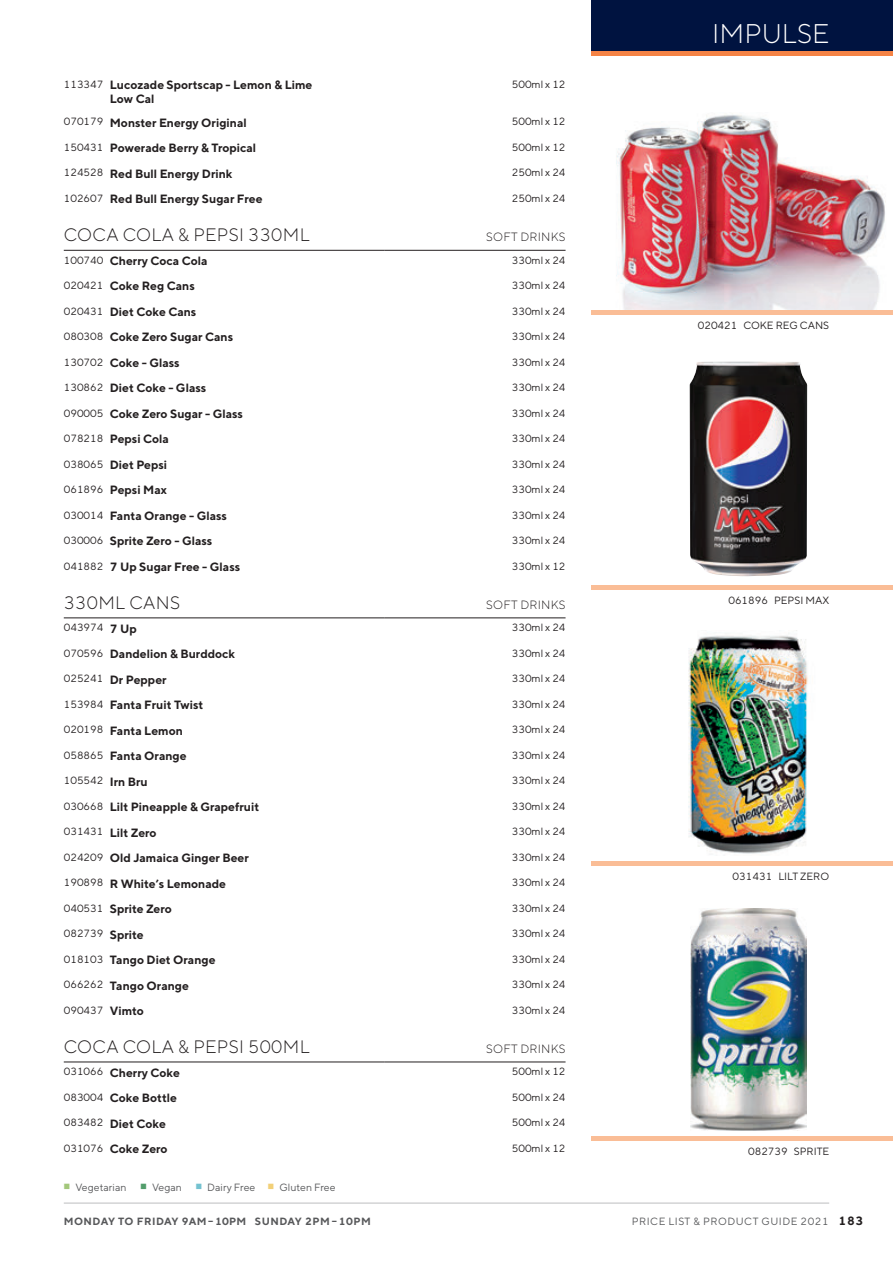
<style>
.page{position:relative;width:893px;height:1263px;background:#fff}
.page>*{position:absolute;margin:0;border:0;box-sizing:border-box;transform-origin:0 0}
.t1{font:300 27px "TT Norms";color:#fff}
.t2{font:300 18px "TT Norms";letter-spacing:.02em;color:#231f20}
.t3{font:700 12px/14.4px "TT Norms";color:#231f20}
.t4{font:300 12px "TT Norms";letter-spacing:.02em;color:#231f20}
.t5{font:10.5px "TT Norms";color:#231f20}
.t6{font:10.5px "TT Norms";color:#57585a}
.t7{font:700 10.5px "TT Norms";letter-spacing:.05em;color:#57585a}
.t8{font:10.5px "TT Norms";letter-spacing:.05em;color:#57585a}
.s1{font-weight:400;font-size:10.5px}
.s2{font-weight:700;font-size:12px}
.s3{color:#a3c77b}
.s4{color:#529d6b}
.s5{color:#74c2d0}
.s6{color:#f2d078}
.s7{font-weight:700;font-size:12px;color:#231f20}
</style>
<div class="page">
<img style="left:690px;top:908px;width:116px;height:223px">
<img style="left:688px;top:630px;width:120px;height:224px">
<img style="left:690px;top:361px;width:117px;height:216px">
<img style="left:616px;top:115px;width:270px;height:195px">
<div style="left:591px;top:0;width:302px;height:51px;background:#001340"></div>
<div style="left:591px;top:310px;width:302px;height:5px;background:#fabd96"></div>
<hr style="left:591px;top:586px;width:302px;height:4px;background:#fabd96">
<hr style="left:591px;top:861px;width:302px;height:4px;background:#fabd96">
<div style="left:591px;top:1136px;width:302px;height:5px;background:#fabd96"></div>
<hr style="left:591px;top:51px;width:302px;height:4px;background:#f58345">
<hr style="left:64px;top:250px;width:321px;height:1px;background:#231f20">
<hr style="left:385px;top:250px;width:181px;height:1px;background:#231f20">
<hr style="left:64px;top:617px;width:321px;height:1px;background:#231f20">
<hr style="left:385px;top:617px;width:181px;height:1px;background:#231f20">
<hr style="left:64px;top:1061px;width:321px;height:1px;background:#231f20">
<hr style="left:385px;top:1061px;width:181px;height:1px;background:#231f20">
<hr style="left:64px;top:1203px;width:765px;height:1px;background:#bcbdc0">
<p class="t3" style="left:110px;top:77px;width:204px;text-indent:-46px"><span class="s1">113347</span> Lucozade Sportscap - Lemon &amp; Lime<br>Low Cal</p>
<p class="t5" style="left:512px;top:77px;width:55px">500ml x 12</p>
<p class="t3" style="left:64px;top:115px;width:184px"><span class="s1">070179</span> Monster Energy Original</p>
<p class="t5" style="left:512px;top:115px;width:55px">500ml x 12</p>
<p class="t3" style="left:64px;top:141px;width:194px"><span class="s1">150431</span> Powerade Berry &amp; Tropical</p>
<p class="t5" style="left:512px;top:141px;width:55px">500ml x 12</p>
<p class="t3" style="left:64px;top:166px;width:170px"><span class="s1">124528</span> Red Bull Energy Drink</p>
<p class="t5" style="left:512px;top:166px;width:55px">250ml x 24</p>
<p class="t3" style="left:64px;top:192px;width:200px"><span class="s1">102607</span> Red Bull Energy Sugar Free</p>
<p class="t5" style="left:512px;top:192px;width:55px">250ml x 24</p>
<h2 class="t2" style="left:64px;top:224px;width:247px">COCA COLA &amp; PEPSI 330ML</h2>
<p class="t4" style="left:486px;top:230px;width:81px">SOFT DRINKS</p>
<p class="t3" style="left:64px;top:253px;width:145px"><span class="s1">100740</span> Cherry Coca Cola</p>
<p class="t5" style="left:512px;top:253px;width:55px">330ml x 24</p>
<p class="t3" style="left:64px;top:279px;width:133px"><span class="s1">020421</span> Coke Reg Cans</p>
<p class="t5" style="left:512px;top:279px;width:55px">330ml x 24</p>
<p class="t3" style="left:64px;top:304px;width:134px"><span class="s1">020431</span> Diet Coke Cans</p>
<p class="t5" style="left:512px;top:304px;width:55px">330ml x 24</p>
<p class="t3" style="left:64px;top:330px;width:171px"><span class="s1">080308</span> Coke Zero Sugar Cans</p>
<p class="t5" style="left:512px;top:330px;width:55px">330ml x 24</p>
<p class="t3" style="left:64px;top:355px;width:117px"><span class="s1">130702</span> Coke - Glass</p>
<p class="t5" style="left:512px;top:355px;width:55px">330ml x 24</p>
<p class="t3" style="left:64px;top:381px;width:144px"><span class="s1">130862</span> Diet Coke - Glass</p>
<p class="t5" style="left:512px;top:381px;width:55px">330ml x 24</p>
<p class="t3" style="left:64px;top:406px;width:181px"><span class="s1">090005</span> Coke Zero Sugar - Glass</p>
<p class="t5" style="left:512px;top:406px;width:55px">330ml x 24</p>
<p class="t3" style="left:64px;top:432px;width:107px"><span class="s1">078218</span> Pepsi Cola</p>
<p class="t5" style="left:512px;top:432px;width:55px">330ml x 24</p>
<p class="t3" style="left:64px;top:457px;width:105px"><span class="s1">038065</span> Diet Pepsi</p>
<p class="t5" style="left:512px;top:457px;width:55px">330ml x 24</p>
<p class="t3" style="left:64px;top:483px;width:105px"><span class="s1">061896</span> Pepsi Max</p>
<p class="t5" style="left:512px;top:483px;width:55px">330ml x 24</p>
<p class="t3" style="left:64px;top:508px;width:165px"><span class="s1">030014</span> Fanta Orange - Glass</p>
<p class="t5" style="left:512px;top:508px;width:55px">330ml x 24</p>
<p class="t3" style="left:64px;top:534px;width:150px"><span class="s1">030006</span> Sprite Zero - Glass</p>
<p class="t5" style="left:512px;top:534px;width:55px">330ml x 24</p>
<p class="t3" style="left:64px;top:559px;width:178px"><span class="s1">041882</span> 7 Up Sugar Free - Glass</p>
<p class="t5" style="left:512px;top:559px;width:55px">330ml x 12</p>
<h2 class="t2" style="left:64px;top:592px;width:118px">330ML CANS</h2>
<p class="t4" style="left:486px;top:597px;width:81px">SOFT DRINKS</p>
<p class="t5" style="left:64px;top:621px;width:75px">043974 <span class="s2">7 Up</span></p>
<p class="t5" style="left:512px;top:621px;width:55px">330ml x 24</p>
<p class="t3" style="left:64px;top:646px;width:173px"><span class="s1">070596</span> Dandelion &amp; Burddock</p>
<p class="t5" style="left:512px;top:646px;width:55px">330ml x 24</p>
<p class="t3" style="left:64px;top:672px;width:104px"><span class="s1">025241</span> Dr Pepper</p>
<p class="t5" style="left:512px;top:672px;width:55px">330ml x 24</p>
<p class="t3" style="left:64px;top:697px;width:141px"><span class="s1">153984</span> Fanta Fruit Twist</p>
<p class="t5" style="left:512px;top:697px;width:55px">330ml x 24</p>
<p class="t3" style="left:64px;top:723px;width:121px"><span class="s1">020198</span> Fanta Lemon</p>
<p class="t5" style="left:512px;top:723px;width:55px">330ml x 24</p>
<p class="t3" style="left:64px;top:748px;width:124px"><span class="s1">058865</span> Fanta Orange</p>
<p class="t5" style="left:512px;top:748px;width:55px">330ml x 24</p>
<p class="t5" style="left:64px;top:774px;width:86px">105542 <span class="s2">Irn Bru</span></p>
<p class="t5" style="left:512px;top:774px;width:55px">330ml x 24</p>
<p class="t3" style="left:64px;top:799px;width:197px"><span class="s1">030668</span> Lilt Pineapple &amp; Grapefruit</p>
<p class="t5" style="left:512px;top:799px;width:55px">330ml x 24</p>
<p class="t3" style="left:64px;top:825px;width:94px"><span class="s1">031431</span> Lilt Zero</p>
<p class="t5" style="left:512px;top:825px;width:55px">330ml x 24</p>
<p class="t3" style="left:64px;top:850px;width:187px"><span class="s1">024209</span> Old Jamaica Ginger Beer</p>
<p class="t5" style="left:512px;top:850px;width:55px">330ml x 24</p>
<p class="t3" style="left:64px;top:876px;width:164px"><span class="s1">190898</span> R White’s Lemonade</p>
<p class="t5" style="left:512px;top:876px;width:55px">330ml x 24</p>
<p class="t3" style="left:64px;top:901px;width:110px"><span class="s1">040531</span> Sprite Zero</p>
<p class="t5" style="left:512px;top:901px;width:55px">330ml x 24</p>
<p class="t5" style="left:64px;top:927px;width:81px">082739 <span class="s2">Sprite</span></p>
<p class="t5" style="left:512px;top:927px;width:55px">330ml x 24</p>
<p class="t3" style="left:64px;top:952px;width:153px"><span class="s1">018103</span> Tango Diet Orange</p>
<p class="t5" style="left:512px;top:952px;width:55px">330ml x 24</p>
<p class="t3" style="left:64px;top:978px;width:127px"><span class="s1">066262</span> Tango Orange</p>
<p class="t5" style="left:512px;top:978px;width:55px">330ml x 24</p>
<p class="t5" style="left:64px;top:1003px;width:82px">090437 <span class="s2">Vimto</span></p>
<p class="t5" style="left:512px;top:1003px;width:55px">330ml x 24</p>
<h2 class="t2" style="left:64px;top:1036px;width:247px">COCA COLA &amp; PEPSI 500ML</h2>
<p class="t4" style="left:486px;top:1041px;width:81px">SOFT DRINKS</p>
<p class="t3" style="left:64px;top:1065px;width:118px"><span class="s1">031066</span> Cherry Coke</p>
<p class="t5" style="left:512px;top:1065px;width:55px">500ml x 12</p>
<p class="t3" style="left:64px;top:1090px;width:115px"><span class="s1">083004</span> Coke Bottle</p>
<p class="t5" style="left:512px;top:1090px;width:55px">500ml x 24</p>
<p class="t3" style="left:64px;top:1116px;width:104px"><span class="s1">083482</span> Diet Coke</p>
<p class="t5" style="left:512px;top:1116px;width:55px">500ml x 24</p>
<p class="t3" style="left:64px;top:1141px;width:105px"><span class="s1">031076</span> Coke Zero</p>
<p class="t5" style="left:512px;top:1141px;width:55px">500ml x 12</p>
<p class="t6" style="left:63px;top:1180px;width:274px"><span class="s3">▪</span> Vegetarian <span class="s4">▪</span> Vegan <span class="s5">▪</span> Dairy Free <span class="s6">▪</span> Gluten Free</p>
<h1 class="t1" style="left:712px;top:16px;width:118px">IMPULSE</h1>
<p class="t5" style="left:698px;top:319px;width:133px">020421 COKE REG CANS</p>
<p class="t5" style="left:728px;top:594px;width:102px">061896 PEPSI MAX</p>
<p class="t5" style="left:733px;top:869px;width:98px">031431 LILT ZERO</p>
<p class="t5" style="left:748px;top:1145px;width:83px">082739 SPRITE</p>
<p class="t7" style="left:64px;top:1214px;width:309px">MONDAY TO FRIDAY 9AM – 10PM SUNDAY 2PM – 10PM</p>
<p class="t8" style="left:632px;top:1214px;width:233px">PRICE LIST &amp; PRODUCT GUIDE 2021 <span class="s7">183</span></p>
</div>
